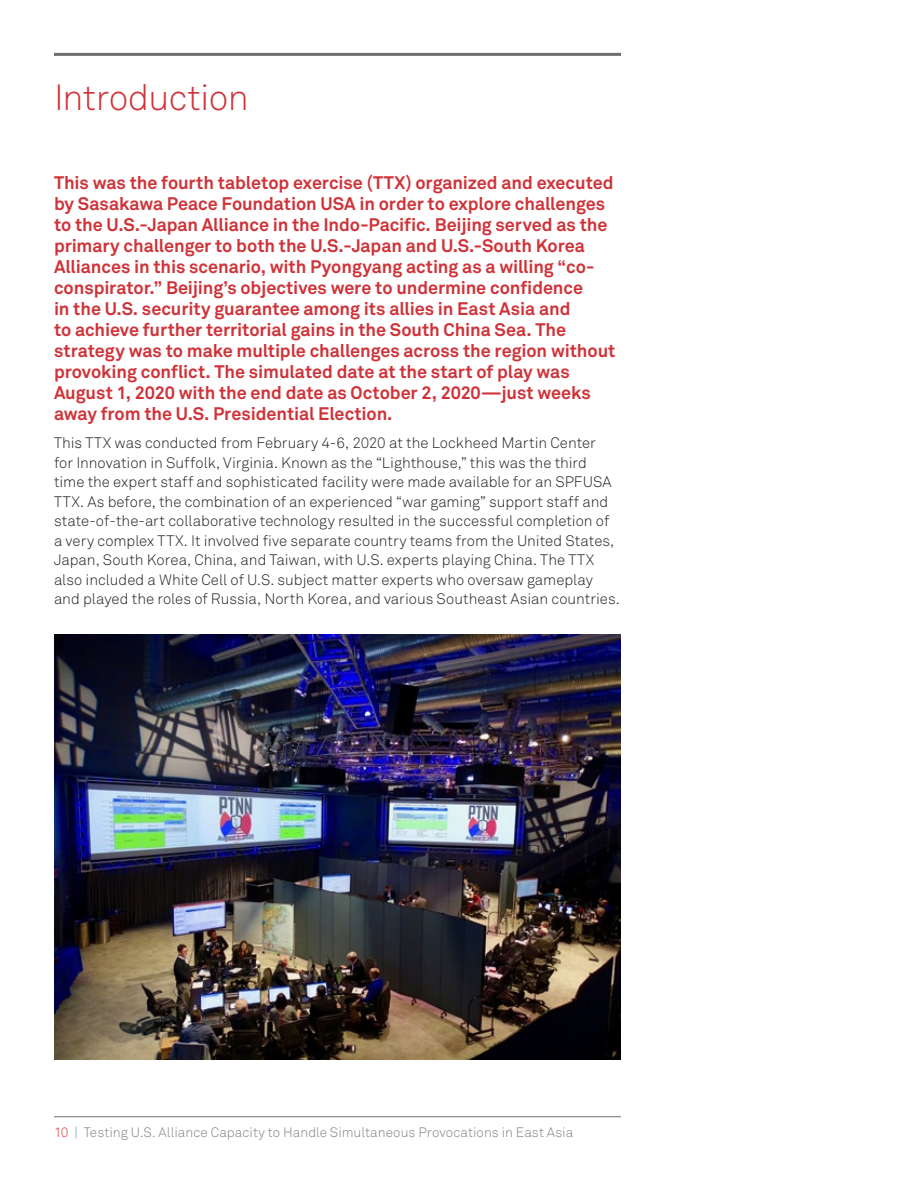
<style>
.page{position:relative;width:918px;height:1188px;background:#fff}
.page>*{position:absolute;margin:0;border:0;box-sizing:border-box;transform-origin:0 0}
.t1{font:300 36px "Akkurat";letter-spacing:-.02em;color:#cf3339}
.t2{font:700 18px/21px "Akkurat";letter-spacing:-.005em;color:#cf3339}
.t3{font:300 15px/19.5px "Akkurat";color:#231f20}
.t4{font:300 13.5px "Akkurat";color:#808285}
.s1{color:#cf3339}
</style>
<div class="page">
<hr style="left:54px;top:53px;width:567px;height:3px;background:#6d6e71">
<hr style="left:54px;top:1116px;width:567px;height:1px;background:#6d6e71">
<img style="left:54px;top:634px;width:567px;height:425px">
<h1 class="t1" style="left:54px;top:76px;width:196px">Introduction</h1>
<p class="t2" style="left:54px;top:172px;width:563px">This was the fourth tabletop exercise (TTX) organized and executed by Sasakawa Peace Foundation USA in order to explore challenges to the U.S.-Japan Alliance in the Indo-Pacific. Beijing served as the primary challenger to both the U.S.-Japan and U.S.-South Korea Alliances in this scenario, with Pyongyang acting as a willing “co&shy;conspirator.” Beijing’s objectives were to undermine confidence<br>in the U.S. security guarantee among its allies in East Asia and<br>to achieve further territorial gains in the South China Sea. The strategy was to make multiple challenges across the region without provoking conflict. The simulated date at the start of play was August 1, 2020 with the end date as October 2, 2020—just weeks away from the U.S. Presidential Election.</p>
<p class="t3" style="left:54px;top:434px;width:567px">This TTX was conducted from February 4-6, 2020 at the Lockheed Martin Center<br>for Innovation in Suffolk, Virginia. Known as the “Lighthouse,” this was the third time the expert staff and sophisticated facility were made available for an SPFUSA TTX. As before, the combination of an experienced “war gaming” support staff and state-of-the-art collaborative technology resulted in the successful completion of a very complex TTX. It involved five separate country teams from the United States, Japan, South Korea, China, and Taiwan, with U.S. experts playing China. The TTX also included a White Cell of U.S. subject matter experts who oversaw gameplay and played the roles of Russia, North Korea, and various Southeast Asian countries.</p>
<p class="t4" style="left:54px;top:1125px;width:521px"><span class="s1">10</span> | Testing U.S. Alliance Capacity to Handle Simultaneous Provocations in East Asia</p>
</div>
